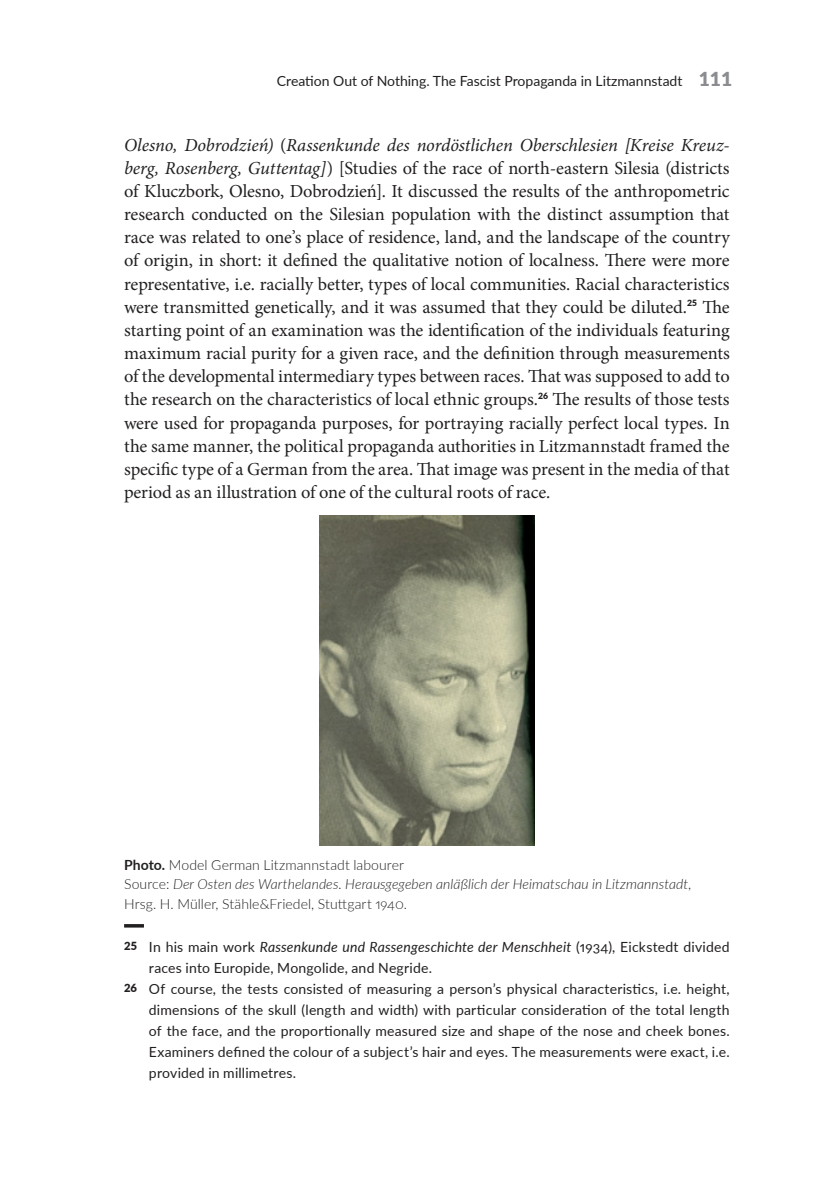
<style>
.page{position:relative;width:834px;height:1191px;background:#fff}
.page>*{position:absolute;margin:0;border:0;box-sizing:border-box;transform-origin:0 0}
.przypis{font:18.38px/23.1px "Minion Pro";letter-spacing:-.005em;color:#231f20;text-align:justify}
.przypis-2{font:14px/21px "Lato";letter-spacing:.01em;color:#231f20}
.obrazek_-_opis{font:300 14px/19.2px "Lato";letter-spacing:.005em;color:#231f20}
.s1{font-weight:900;font-size:19.25px;color:#8a8c8f}
.s2{font-style:italic}
.s3{font-weight:700}
.s4{font-weight:900;font-size:11.2px}
</style>
<div class="page">
<img style="left:320px;top:515px;width:214px;height:330px">
<hr style="left:124px;top:924px;width:20px;height:3px;background:#231f20">
<p class="przypis-2" style="left:277px;top:70px;width:456px">Creation Out of Nothing. The Fascist Propaganda in Litzmannstadt <span class="s1">111</span></p>
<p class="przypis" style="left:124px;top:133px;width:607px"><span class="s2">Olesno, Dobrodzień)</span> (<span class="s2">Rassenkunde des nordöstlichen Oberschlesien [Kreise Kreuz&shy;berg, Rosenberg, Guttentag]</span>) [Studies of the race of north-eastern Silesia (districts of Kluczbork, Olesno, Dobrodzień]. It discussed the results of the anthropometric research conducted on the Silesian population with the distinct assumption that race was related to one’s place of residence, land, and the landscape of the country of origin, in short: it defined the qualitative notion of localness. There were more representative, i.e. racially better, types of local communities. Racial characteristics were transmitted genetically, and it was assumed that they could be diluted.<sup>25</sup> The starting point of an examination was the identification of the individuals featuring maximum racial purity for a given race, and the definition through measurements of the developmental intermediary types between races. That was supposed to add to the research on the characteristics of local ethnic groups.<sup>26</sup> The results of those tests were used for propaganda purposes, for portraying racially perfect local types. In the same manner, the political propaganda authorities in Litzmannstadt framed the specific type of a German from the area. That image was present in the media of that period as an illustration of one of the cultural roots of race.</p>
<p class="obrazek_-_opis" style="left:124px;top:855px;width:568px"><span class="s3">Photo.</span> Model German Litzmannstadt labourer<br>Source: <span class="s2">Der Osten des Warthelandes. Herausgegeben anläßlich der Heimatschau in Litzmannstadt</span>,<br>Hrsg. H. Müller, Stähle&amp;Friedel, Stuttgart 1940.</p>
<p class="przypis-2" style="left:149px;top:935px;width:582px;text-indent:-25px"><span class="s4">25</span> In his main work <span class="s2">Rassenkunde und Rassengeschichte der Menschheit</span> (1934), Eickstedt divided races into Europide, Mongolide, and Negride.</p>
<p class="przypis-2" style="left:149px;top:977px;width:582px;text-align:justify;text-indent:-25px"><span class="s4">26</span> Of course, the tests consisted of measuring a person’s physical characteristics, i.e. height, dimensions of the skull (length and width) with particular consideration of the total length of the face, and the proportionally measured size and shape of the nose and cheek bones.<br>Examiners defined the colour of a subject’s hair and eyes. The measurements were exact, i.e. provided in millimetres.</p>
</div>
